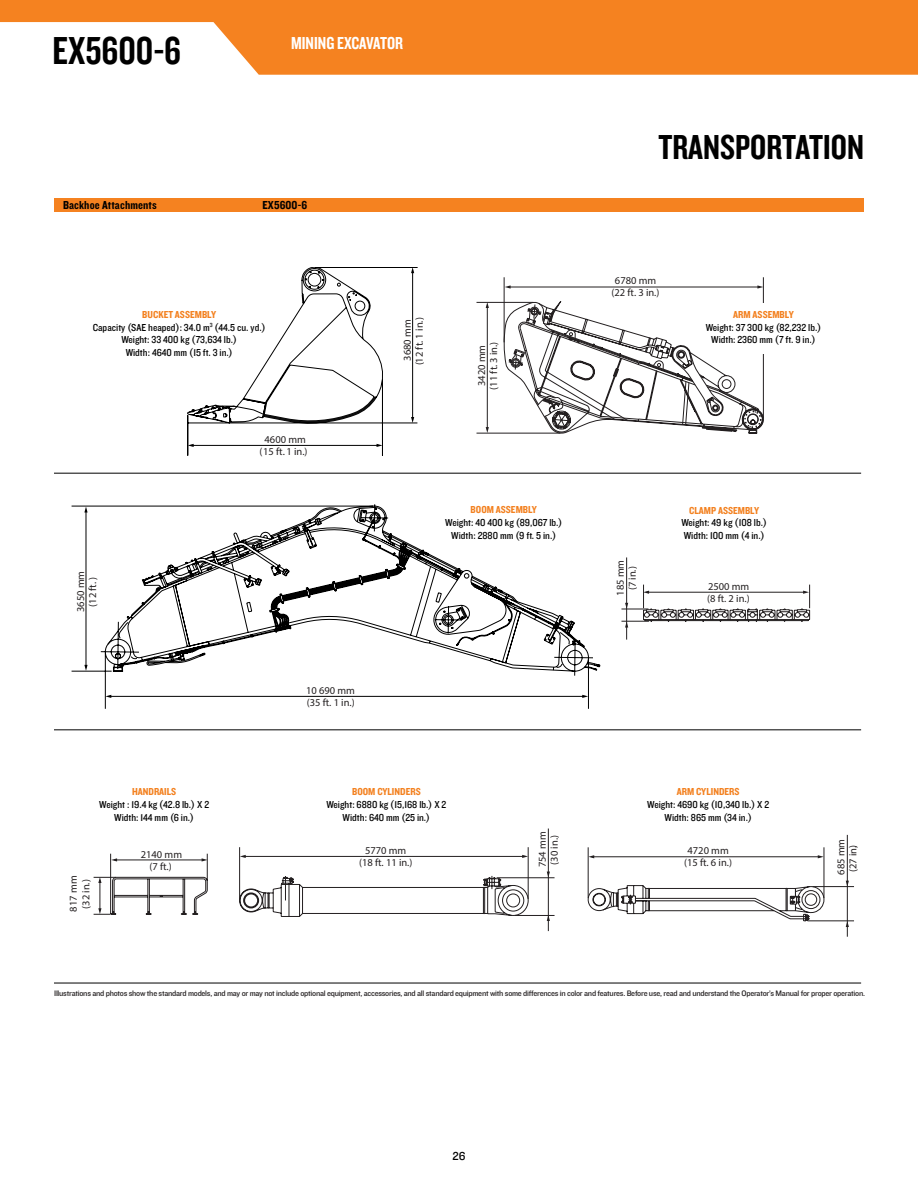
<style>
.page{position:relative;width:918px;height:1188px;background:#fff}
.page>*{position:absolute;margin:0;border:0;box-sizing:border-box;transform-origin:0 0}
.t1{font:40.5px "Knockout HTF49 Liteweight";color:#000}
.t2{font:36px "Knockout HTF49 Liteweight";color:#000}
.t3{font:18px "Knockout HTF49 Liteweight";color:#fff}
.t4{font:12px "Knockout HTF50 Welterweight";letter-spacing:.01em;color:#000}
.t5{font:12px "Knockout HTF31 Junior Middlewt";color:#000}
.t6{font:10.5px/12.6px "Knockout HTF30 Junior Welterwt";color:#000;text-align:center}
.t7{font:300 condensed 10.5px/12px "Helvetica Neue";color:#231f20;text-align:center}
.t8{font:10.5px "Knockout HTF50 Welterweight";color:#f38120}
.t9{font:8.25px "Knockout HTF31 Junior Middlewt";letter-spacing:-.03em;color:#231f20}
</style>
<div class="page">
<svg style="left:0;top:0;width:918px;height:75px;fill:#f58220"></svg>
<hr style="left:626px;top:557px;width:1px;height:83px;background:#231f20">
<svg style="left:621px;top:585px;width:189px;height:43px"></svg>
<svg style="left:71px;top:504px;width:530px;height:205px"></svg>
<hr style="left:54px;top:473px;width:807px;height:1px;background:#000">
<hr style="left:54px;top:983px;width:807px;height:1px;background:#000">
<hr style="left:54px;top:729px;width:807px;height:1px;background:#000">
<svg style="left:476px;top:285px;width:288px;height:149px"></svg>
<hr style="left:504px;top:277px;width:1px;height:65px;background:#231f20">
<hr style="left:763px;top:277px;width:1px;height:141px;background:#231f20">
<svg style="left:187px;top:267px;width:231px;height:189px"></svg>
<svg style="left:94px;top:853px;width:114px;height:62px"></svg>
<hr style="left:548px;top:829px;width:1px;height:102px;background:#231f20">
<svg style="left:240px;top:855px;width:6px;height:3px"></svg>
<svg style="left:522px;top:855px;width:6px;height:3px"></svg>
<hr style="left:243px;top:856px;width:282px;height:1px;background:#231f20">
<hr style="left:239px;top:847px;width:1px;height:52px;background:#231f20">
<hr style="left:528px;top:847px;width:1px;height:52px;background:#231f20">
<hr style="left:497px;top:878px;width:58px;height:1px;background:#231f20">
<hr style="left:515px;top:915px;width:40px;height:1px;background:#231f20">
<svg style="left:239px;top:875px;width:290px;height:42px"></svg>
<hr style="left:847px;top:835px;width:1px;height:102px;background:#231f20">
<svg style="left:818px;top:855px;width:6px;height:3px"></svg>
<hr style="left:592px;top:857px;width:228px;height:1px;background:#231f20">
<hr style="left:588px;top:847px;width:1px;height:51px;background:#231f20">
<hr style="left:824px;top:847px;width:1px;height:51px;background:#231f20">
<hr style="left:812px;top:886px;width:42px;height:1px;background:#231f20">
<hr style="left:807px;top:921px;width:47px;height:1px;background:#231f20">
<svg style="left:588px;top:885px;width:236px;height:36px"></svg>
<div style="left:748px;top:303px;width:32px;height:51px;background:#fff"></div>
<div style="left:54px;top:198px;width:810px;height:14px;background:#f58220"></div>
<h1 class="t1" style="left:52px;top:30px;width:130px">EX5600-6</h1>
<h3 class="t3" style="left:291px;top:34px;width:114px">MINING EXCAVATOR</h3>
<p class="t4" style="left:63px;top:199px;width:95px">Backhoe Attachments</p>
<p class="t4" style="left:262px;top:199px;width:46px">EX5600-6</p>
<p class="t8" style="left:142px;top:309px;width:75px">BUCKET ASSEMBLY</p>
<p class="t6" style="left:93px;top:321px;width:174px">Capacity (SAE heaped): 34.0 m<sup>3</sup> (44.5 cu. yd.)<br>Weight: 33 400 kg (73,634 lb.)<br>Width: 4640 mm (15 ft. 3 in.)</p>
<p class="t7" style="left:75px;top:612px;width:43px;rotate:-90deg">3650 mm (12 ft. )</p>
<p class="t7" style="left:260px;top:434px;width:49px">4600 mm (15 ft. 1 in.)</p>
<p class="t7" style="left:306px;top:684px;width:50px;text-align:left">10 690 mm (35 ft. 1 in.)</p>
<p class="t7" style="left:401px;top:365px;width:49px;rotate:-90deg">3680 mm (12 ft. 1 in.)</p>
<p class="t7" style="left:476px;top:390px;width:49px;rotate:-90deg">3420 mm (11 ft. 3 in.)</p>
<p class="t8" style="left:471px;top:504px;width:68px">BOOM ASSEMBLY</p>
<p class="t6" style="left:445px;top:517px;width:119px">Weight: 40 400 kg (89,067 lb.)<br>Width: 2880 mm (9 ft. 5 in.)</p>
<p class="t7" style="left:67px;top:912px;width:37px;line-height:12.6px;text-align:left;rotate:-90deg">817 mm (32 in.)</p>
<p class="t8" style="left:132px;top:786px;width:46px">HANDRAILS</p>
<p class="t6" style="left:99px;top:799px;width:111px">Weight : 19.4 kg (42.8 lb.) X 2<br>Width: 144 mm (6 in.)</p>
<p class="t7" style="left:141px;top:848px;width:43px;line-height:12.6px">2140 mm (7 ft.)</p>
<p class="t8" style="left:352px;top:786px;width:70px">BOOM CYLINDERS</p>
<p class="t6" style="left:326px;top:799px;width:121px">Weight: 6880 kg (15,168 lb.) X 2<br>Width: 640 mm (25 in.)</p>
<p class="t7" style="left:359px;top:845px;width:55px">5770 mm (18 ft. 11 in.)</p>
<p class="t7" style="left:536px;top:867px;width:37px;text-align:left;rotate:-90deg">754 mm (30 in.)</p>
<h2 class="t2" style="left:658px;top:129px;width:207px">TRANSPORTATION</h2>
<p class="t7" style="left:611px;top:275px;width:49px">6780 mm (22 ft. 3 in.)</p>
<p class="t8" style="left:733px;top:309px;width:62px">ARM ASSEMBLY</p>
<p class="t6" style="left:706px;top:321px;width:117px">Weight: 37 300 kg (82,232 lb.)<br>Width: 2360 mm (7 ft. 9 in.)</p>
<p class="t7" style="left:614px;top:596px;width:37px;rotate:-90deg">185 mm (7 in.)</p>
<p class="t8" style="left:689px;top:505px;width:72px">CLAMP ASSEMBLY</p>
<p class="t6" style="left:681px;top:517px;width:87px;text-align:left">Weight: 49 kg (108 lb.)<br>Width: 100 mm (4 in.)</p>
<p class="t7" style="left:707px;top:580px;width:44px;text-align:left">2500 mm (8 ft. 2 in.)</p>
<p class="t8" style="left:677px;top:786px;width:64px">ARM CYLINDERS</p>
<p class="t6" style="left:647px;top:799px;width:124px">Weight: 4690 kg (10,340 lb.) X 2<br>Width: 865 mm (34 in.)</p>
<p class="t7" style="left:684px;top:845px;width:49px">4720 mm (15 ft. 6 in.)</p>
<p class="t7" style="left:835px;top:875px;width:37px;text-align:left;rotate:-90deg">685 mm (27 in.)</p>
<p class="t9" style="left:54px;top:988px;width:812px">Illustrations and photos show the standard models, and may or may not include optional equipment, accessories, and all standard equipment with some differences in color and features. Before use, read and understand the Operator’s Manual for proper operation.</p>
<p class="t5" style="left:452px;top:1150px;width:15px">26</p>
</div>
